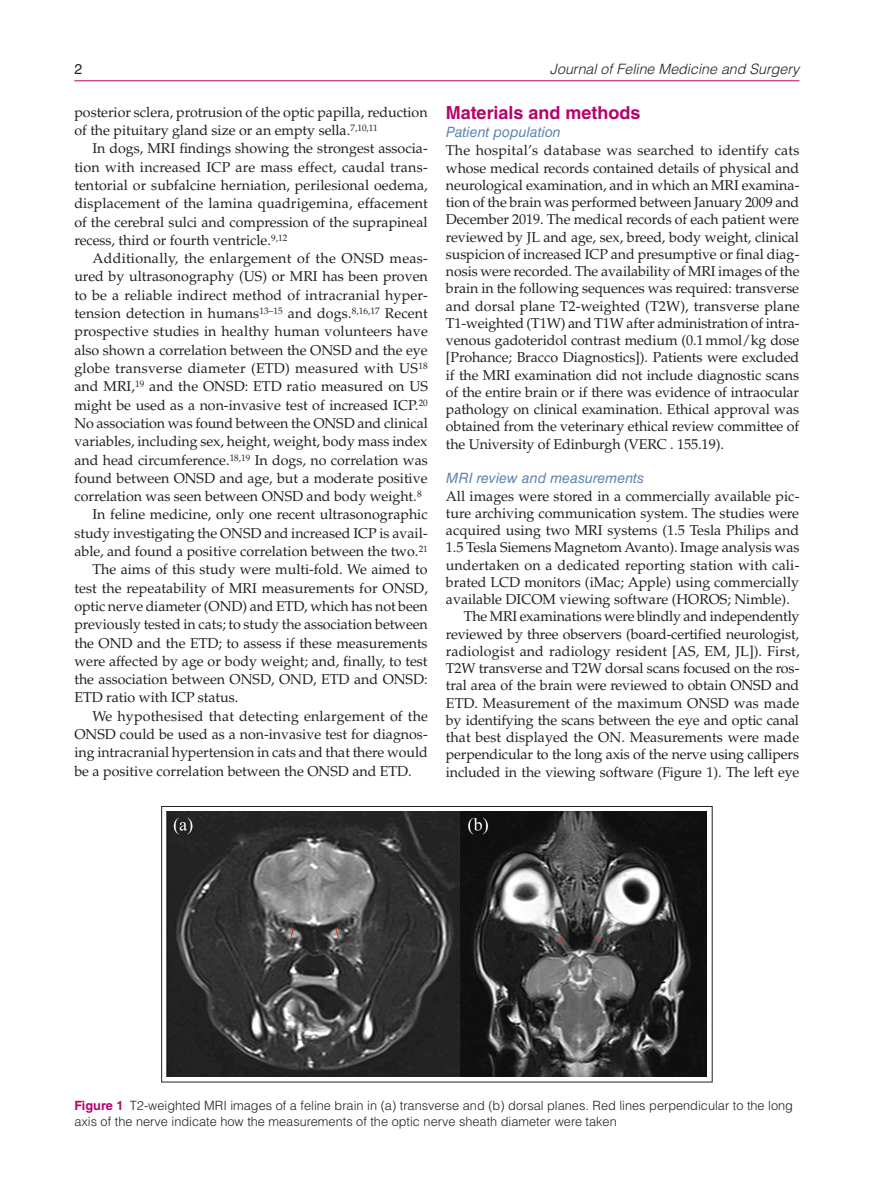
<style>
.page{position:relative;width:893px;height:1191px;background:#fff}
.page>*{position:absolute;margin:0;border:0;box-sizing:border-box;transform-origin:0 0}
.t1{font:700 18px "Helvetica LT Std";color:#b6036c}
.t2{font:14.25px/17.2px "Palatino LT Std";letter-spacing:-.005em;color:#231f20;text-align:justify}
.t3{font:14.25px "Palatino LT Std";letter-spacing:.015em;color:#231f20}
.t4{font:14.25px "Palatino LT Std";letter-spacing:.02em;color:#231f20}
.t5{font:italic 14.25px "Helvetica LT Std";color:#5e85ae}
.t6{font:italic 300 14.25px "Helvetica LT Std";color:#231f20}
.t7{font:14.25px "Helvetica LT Std";color:#231f20}
.t8{font:300 12.75px/15.8px "Helvetica LT Std";color:#231f20}
.s1{font-weight:700;color:#b6036c}
</style>
<div class="page">
<hr style="left:74px;top:80px;width:725px;height:1px;background:#b6036c">
<img style="left:167px;top:811px;width:540px;height:265px">
<div style="left:161px;top:806px;width:552px;height:276px;border:1px solid #231f20"></div>
<p class="t7" style="left:74px;top:61px;width:9px">2</p>
<p class="t6" style="left:550px;top:60px;width:251px">Journal of Feline Medicine and Surgery</p>
<p class="t2" style="left:74px;top:103px;width:355px;line-height:18.3px">posterior sclera, protrusion of the optic papilla, reduction of the pituitary gland size or an empty sella.<sup>7,10,11</sup></p>
<p class="t2" style="left:74px;top:140px;width:355px;line-height:18.3px;text-indent:18px">In dogs, MRI findings showing the strongest associa&shy;tion with increased ICP are mass effect, caudal trans&shy;tentorial or subfalcine herniation, perilesional oedema, displacement of the lamina quadrigemina, effacement of the cerebral sulci and compression of the suprapineal recess, third or fourth ventricle.<sup>9,12</sup></p>
<p class="t4" style="left:92px;top:250px;width:337px">Additionally, the enlargement of the ONSD meas-</p>
<p class="t2" style="left:74px;top:268px;width:355px">ured by ultrasonography (US) or MRI has been proven</p>
<p class="t3" style="left:74px;top:286px;width:355px">to be a reliable indirect method of intracranial hyper-</p>
<p class="t2" style="left:74px;top:305px;width:355px">tension detection in humans<sup>13–15</sup> and dogs.<sup>8,16,17</sup> Recent</p>
<p class="t2" style="left:74px;top:323px;width:355px">prospective studies in healthy human volunteers have</p>
<p class="t2" style="left:74px;top:341px;width:355px">also shown a correlation between the ONSD and the eye</p>
<p class="t3" style="left:74px;top:360px;width:355px">globe transverse diameter (ETD) measured with US<sup>18</sup></p>
<p class="t2" style="left:74px;top:378px;width:355px">and MRI,<sup>19</sup> and the ONSD: ETD ratio measured on US</p>
<p class="t2" style="left:74px;top:396px;width:355px">might be used as a non-invasive test of increased ICP.<sup>20</sup></p>
<p class="t2" style="left:74px;top:415px;width:355px">No association was found between the ONSD and clinical</p>
<p class="t2" style="left:74px;top:433px;width:355px">variables, including sex, height, weight, body mass index</p>
<p class="t2" style="left:74px;top:451px;width:355px">and head circumference.<sup>18,19</sup> In dogs, no correlation was</p>
<p class="t2" style="left:74px;top:469px;width:355px">found between ONSD and age, but a moderate positive</p>
<p class="t2" style="left:74px;top:488px;width:349px">correlation was seen between ONSD and body weight.<sup>8</sup></p>
<p class="t2" style="left:92px;top:506px;width:337px">In feline medicine, only one recent ultrasonographic</p>
<p class="t2" style="left:74px;top:524px;width:355px">study investigating the ONSD and increased ICP is avail-</p>
<p class="t2" style="left:74px;top:543px;width:355px">able, and found a positive correlation between the two.<sup>21</sup></p>
<p class="t2" style="left:92px;top:561px;width:337px">The aims of this study were multi-fold. We aimed to</p>
<p class="t2" style="left:74px;top:579px;width:355px">test the repeatability of MRI measurements for ONSD,</p>
<p class="t2" style="left:74px;top:598px;width:355px">optic nerve diameter (OND) and ETD, which has not been</p>
<p class="t2" style="left:74px;top:616px;width:355px">previously tested in cats; to study the association between</p>
<p class="t2" style="left:74px;top:634px;width:355px">the OND and the ETD; to assess if these measurements</p>
<p class="t2" style="left:74px;top:652px;width:355px">were affected by age or body weight; and, finally, to test</p>
<p class="t2" style="left:74px;top:671px;width:355px">the association between ONSD, OND, ETD and ONSD:</p>
<p class="t2" style="left:74px;top:689px;width:165px">ETD ratio with ICP status.</p>
<p class="t3" style="left:92px;top:707px;width:337px">We hypothesised that detecting enlargement of the</p>
<p class="t2" style="left:74px;top:726px;width:355px">ONSD could be used as a non-invasive test for diagnos-</p>
<p class="t2" style="left:74px;top:744px;width:355px">ing intracranial hypertension in cats and that there would</p>
<p class="t2" style="left:74px;top:762px;width:339px">be a positive correlation between the ONSD and ETD.</p>
<p class="t1" style="left:446px;top:102px;width:196px">Materials and methods</p>
<p class="t5" style="left:446px;top:124px;width:116px">Patient population</p>
<p class="t2" style="left:446px;top:142px;width:355px">The hospital’s database was searched to identify cats whose medical records contained details of physical and neurological examination, and in which an MRI examina&shy;tion of the brain was performed between January 2009 and December 2019. The medical records of each patient were reviewed by JL and age, sex, breed, body weight, clinical suspicion of increased ICP and presumptive or final diag&shy;nosis were recorded. The availability of MRI images of the brain in the following sequences was required: transverse and dorsal plane T2-weighted (T2W), transverse plane T1-weighted (T1W) and T1W after administration of intra&shy;venous gadoteridol contrast medium (0.1mmol/kg dose [Prohance; Bracco Diagnostics]). Patients were excluded if the MRI examination did not include diagnostic scans of the entire brain or if there was evidence of intraocular pathology on clinical examination. Ethical approval was obtained from the veterinary ethical review committee of the University of Edinburgh (VERC . 155.19).</p>
<p class="t5" style="left:446px;top:469px;width:200px">MRI review and measurements</p>
<p class="t2" style="left:446px;top:487px;width:355px">All images were stored in a commercially available pic-</p>
<p class="t2" style="left:446px;top:504px;width:355px">ture archiving communication system. The studies were</p>
<p class="t2" style="left:446px;top:522px;width:355px">acquired using two MRI systems (1.5 Tesla Philips and</p>
<p class="t2" style="left:446px;top:539px;width:355px">1.5 Tesla Siemens Magnetom Avanto). Image analysis was</p>
<p class="t2" style="left:446px;top:556px;width:355px">undertaken on a dedicated reporting station with cali-</p>
<p class="t2" style="left:446px;top:573px;width:355px">brated LCD monitors (iMac; Apple) using commercially</p>
<p class="t2" style="left:446px;top:591px;width:345px">available DICOM viewing software (HOROS; Nimble).</p>
<p class="t2" style="left:464px;top:608px;width:337px">The MRI examinations were blindly and independently</p>
<p class="t2" style="left:446px;top:625px;width:355px">reviewed by three observers (board-certified neurologist,</p>
<p class="t2" style="left:446px;top:642px;width:355px">radiologist and radiology resident [AS, EM, JL]). First,</p>
<p class="t2" style="left:446px;top:660px;width:355px">T2W transverse and T2W dorsal scans focused on the ros-</p>
<p class="t2" style="left:446px;top:677px;width:355px">tral area of the brain were reviewed to obtain ONSD and</p>
<p class="t2" style="left:446px;top:694px;width:355px">ETD. Measurement of the maximum ONSD was made</p>
<p class="t2" style="left:446px;top:711px;width:355px">by identifying the scans between the eye and optic canal</p>
<p class="t2" style="left:446px;top:729px;width:355px">that best displayed the ON. Measurements were made</p>
<p class="t2" style="left:446px;top:746px;width:355px">perpendicular to the long axis of the nerve using callipers</p>
<p class="t2" style="left:446px;top:763px;width:355px">included in the viewing software (Figure 1). The left eye</p>
<p class="t8" style="left:74px;top:1097px;width:720px"><span class="s1">Figure 1</span> T2-weighted MRI images of a feline brain in (a) transverse and (b) dorsal planes. Red lines perpendicular to the long axis of the nerve indicate how the measurements of the optic nerve sheath diameter were taken</p>
</div>
